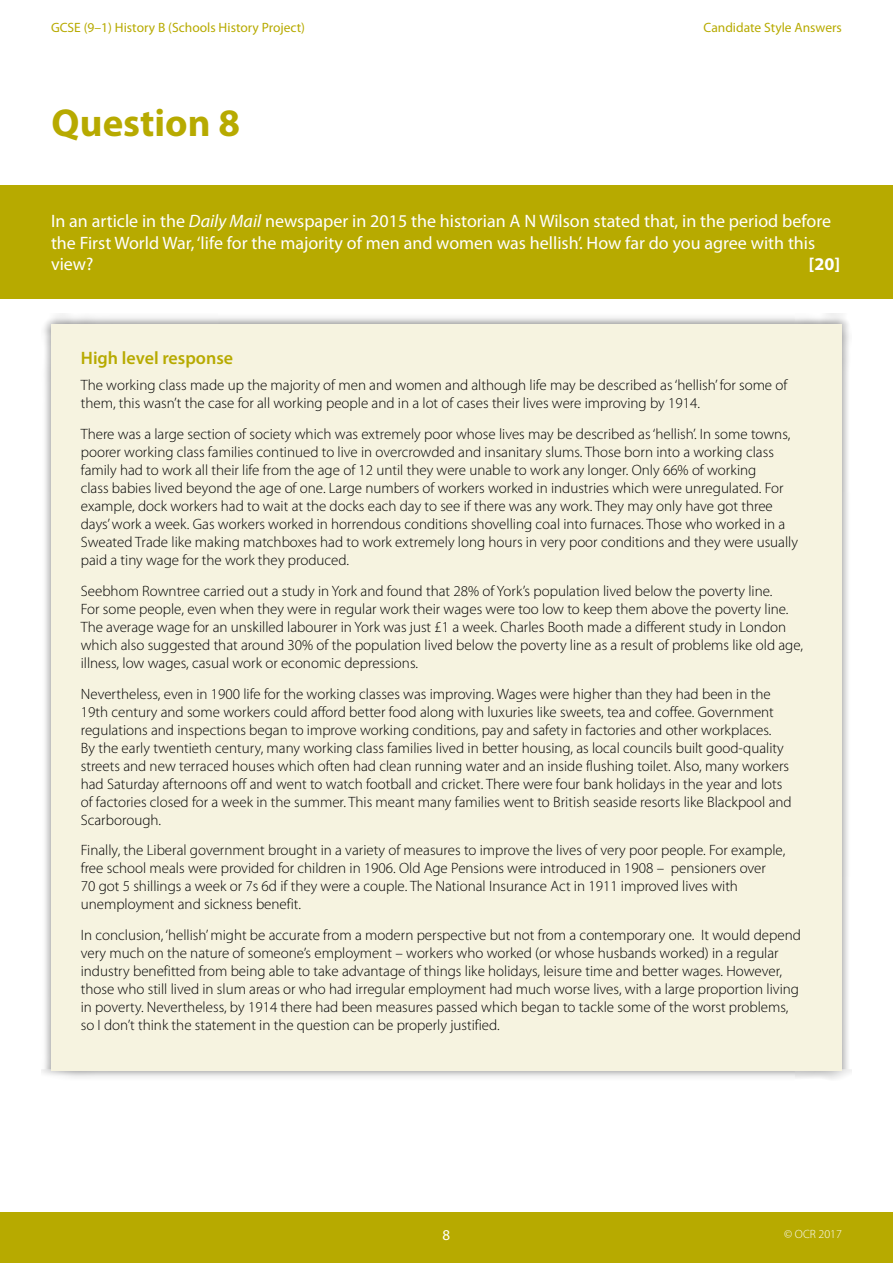
<style>
.page{position:relative;width:893px;height:1263px;background:#fff}
.page>*{position:absolute;margin:0;border:0;box-sizing:border-box;transform-origin:0 0}
.Heading{font:700 39px "Myriad Pro";color:#b7aa00}
.Body_white{font:18px/21.6px "Myriad Pro";color:#fff}
.Body_title{font:600 18px "Myriad Pro";color:#b7aa00}
.Body_white-2{font:700 18px "Myriad Pro";color:#fff}
.Body{font:300 15px/18px "Myriad Pro";color:#000}
.t1{font:15px "Myriad Pro";color:#fff}
.t2{font:13.5px "Myriad Pro";color:#b7aa00}
.t3{font:300 12px "Myriad Pro";color:#fff}
.s1{font-style:italic}
</style>
<div class="page">
<div style="left:0;top:1212px;width:893px;height:51px;background:#b7aa00"></div>
<div style="left:0;top:185px;width:893px;height:113px;background:#b7aa00"></div>
<div style="left:41px;top:313px;width:810px;height:768px;background:#000;opacity:.5"></div>
<div style="left:51px;top:324px;width:791px;height:746px;background:#f6f3e0"></div>
<p class="t2" style="left:51px;top:20px;width:255px">GCSE (9–1) History B (Schools History Project)</p>
<p class="Heading" style="left:51px;top:97px;width:190px">Question 8</p>
<p class="t2" style="left:704px;top:19px;width:140px">Candidate Style Answers</p>
<h3 class="Body_white" style="left:51px;top:210px;width:782px">In an article in the <span class="s1">Daily Mail</span> newspaper in 2015 the historian A N Wilson stated that, in the period before the First World War, ‘life for the majority of men and women was hellish’. How far do you agree with this view?</h3>
<h3 class="Body_white-2" style="left:809px;top:253px;width:33px">[20]</h3>
<p class="Body_title" style="left:81px;top:346px;width:154px">High level response</p>
<h3 class="Body" style="left:81px;top:376px;width:708px">The working class made up the majority of men and women and although life may be described as ‘hellish’ for some of them, this wasn’t the case for all working people and in a lot of cases their lives were improving by 1914.</h3>
<h3 class="Body" style="left:81px;top:425px;width:719px">There was a large section of society which was extremely poor whose lives may be described as ‘hellish’. In some towns, poorer working class families continued to live in overcrowded and insanitary slums. Those born into a working class family had to work all their life from the age of 12 until they were unable to work any longer. Only 66% of working<br>class babies lived beyond the age of one. Large numbers of workers worked in industries which were unregulated. For example, dock workers had to wait at the docks each day to see if there was any work. They may only have got three days’ work a week. Gas workers worked in horrendous conditions shovelling coal into furnaces. Those who worked in a Sweated Trade like making matchboxes had to work extremely long hours in very poor conditions and they were usually paid a tiny wage for the work they produced.</h3>
<h3 class="Body" style="left:81px;top:582px;width:724px">Seebhom Rowntree carried out a study in York and found that 28% of York’s population lived below the poverty line.<br>For some people, even when they were in regular work their wages were too low to keep them above the poverty line.<br>The average wage for an unskilled labourer in York was just £1 a week. Charles Booth made a different study in London which also suggested that around 30% of the population lived below the poverty line as a result of problems like old age, illness, low wages, casual work or economic depressions.</h3>
<h3 class="Body" style="left:81px;top:685px;width:712px">Nevertheless, even in 1900 life for the working classes was improving. Wages were higher than they had been in the 19th century and some workers could afford better food along with luxuries like sweets, tea and coffee. Government regulations and inspections began to improve working conditions, pay and safety in factories and other workplaces.<br>By the early twentieth century, many working class families lived in better housing, as local councils built good-quality streets and new terraced houses which often had clean running water and an inside flushing toilet. Also, many workers had Saturday afternoons off and went to watch football and cricket. There were four bank holidays in the year and lots of factories closed for a week in the summer. This meant many families went to British seaside resorts like Blackpool and Scarborough.</h3>
<h3 class="Body" style="left:81px;top:841px;width:706px">Finally, the Liberal government brought in a variety of measures to improve the lives of very poor people. For example, free school meals were provided for children in 1906. Old Age Pensions were introduced in 1908 – pensioners over<br>70 got 5 shillings a week or 7s 6d if they were a couple. The National Insurance Act in 1911 improved lives with unemployment and sickness benefit.</h3>
<h3 class="Body" style="left:81px;top:926px;width:722px">In conclusion, ‘hellish’ might be accurate from a modern perspective but not from a contemporary one. It would depend very much on the nature of someone’s employment – workers who worked (or whose husbands worked) in a regular industry benefitted from being able to take advantage of things like holidays, leisure time and better wages. However, those who still lived in slum areas or who had irregular employment had much worse lives, with a large proportion living in poverty. Nevertheless, by 1914 there had been measures passed which began to tackle some of the worst problems, so I don’t think the statement in the question can be properly justified.</h3>
<p class="t1" style="left:443px;top:1226px;width:9px">8</p>
<p class="t3" style="left:784px;top:1228px;width:59px">© OCR 2017</p>
</div>
